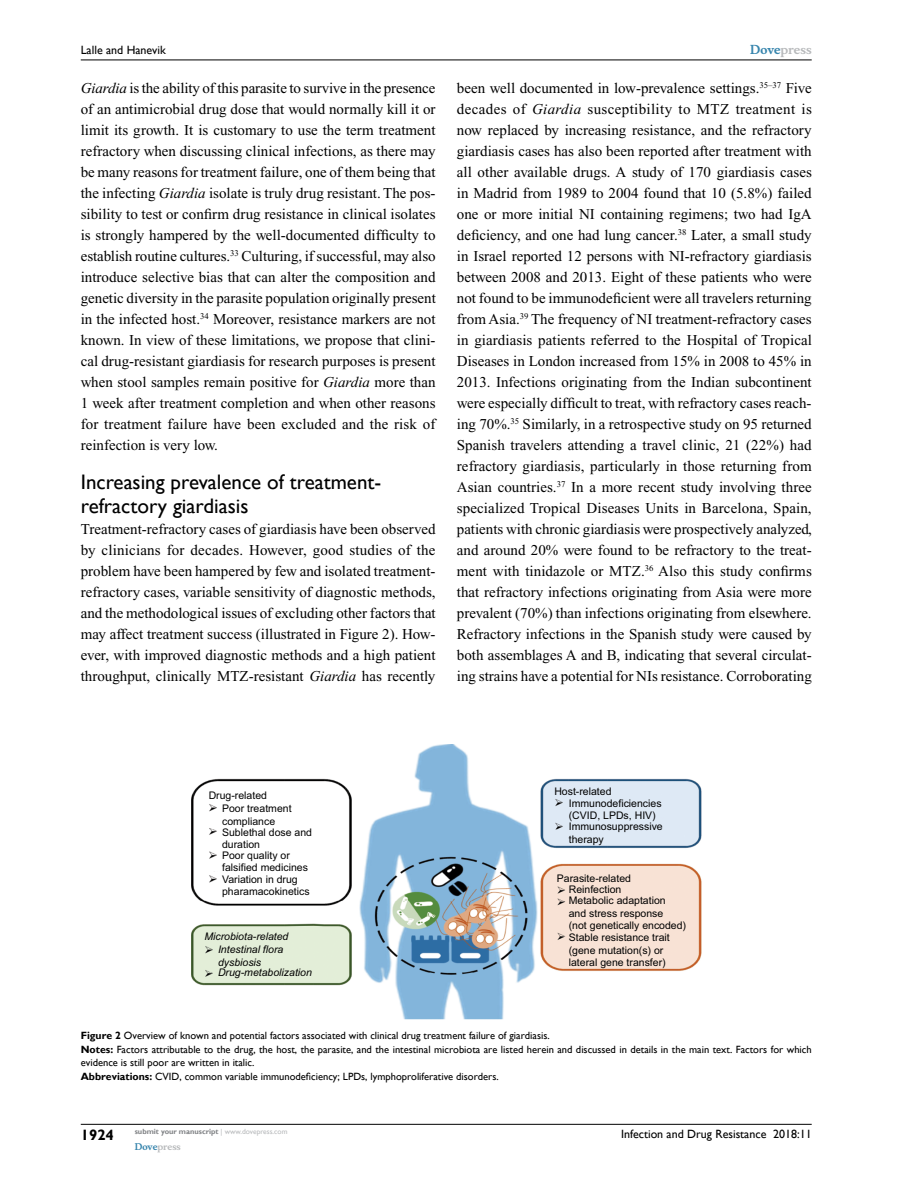
<style>
.page{position:relative;width:918px;height:1188px;background:#fff}
.page>*{position:absolute;margin:0;border:0;box-sizing:border-box;transform-origin:0 0}
.t1{font:21px/24px "Gill Sans";color:#000}
.t2{font:15px/21px "Times New Roman";color:#000;text-align:justify}
.t3{font:700 15px "Gill Sans";color:#000}
.t4{font:12px "Gill Sans";color:#000}
.t5{font:700 12px "Musee";color:#b8babc}
.t6{font:10.5px/13.5px "Gill Sans";color:#000}
.t7{font:10.5px/12.5px "Arial";color:#000}
.t8{font:italic 10.5px/12.8px "Arial";color:#000}
.t9{font:700 9px "Musee";color:#b8babc}
.t10{font:700 7.5px "Gill Sans";color:#808285}
.s1{font-style:italic}
.s2{color:#3785ad}
.s3{font-weight:700}
.s4{font-weight:400;color:#b8babc}
</style>
<div class="page">
<hr style="left:81px;top:1124px;width:731px;height:1px;background:#000">
<hr style="left:81px;top:60px;width:731px;height:1px;background:#000">
<img style="left:191px;top:744px;width:510px;height:276px">
<p class="t4" style="left:81px;top:43px;width:86px">Lalle and Hanevik</p>
<p class="t2" style="left:81px;top:77px;width:357px"><span class="s1">Giardia</span> is the ability of this parasite to survive in the presence of an antimicrobial drug dose that would normally kill it or limit its growth. It is customary to use the term treatment refractory when discussing clinical infections, as there may be many reasons for treatment failure, one of them being that the infecting <span class="s1">Giardia</span> isolate is truly drug resistant. The pos&shy;sibility to test or confirm drug resistance in clinical isolates is strongly hampered by the well-documented difficulty to establish routine cultures.<sup>33</sup> Culturing, if successful, may also introduce selective bias that can alter the composition and genetic diversity in the parasite population originally present in the infected host.<sup>34</sup> Moreover, resistance markers are not known. In view of these limitations, we propose that clini&shy;cal drug-resistant giardiasis for research purposes is present when stool samples remain positive for <span class="s1">Giardia</span> more than 1 week after treatment completion and when other reasons for treatment failure have been excluded and the risk of reinfection is very low.</p>
<h1 class="t1" style="left:81px;top:470px;width:302px">Increasing prevalence of treatment&shy;refractory giardiasis</h1>
<p class="t2" style="left:81px;top:518px;width:357px">Treatment-refractory cases of giardiasis have been observed by clinicians for decades. However, good studies of the problem have been hampered by few and isolated treatment&shy;refractory cases, variable sensitivity of diagnostic methods, and the methodological issues of excluding other factors that may affect treatment success (illustrated in Figure 2). How&shy;ever, with improved diagnostic methods and a high patient throughput, clinically MTZ-resistant <span class="s1">Giardia</span> has recently</p>
<p class="t5" style="left:750px;top:43px;width:63px"><span class="s2">Dove</span>press</p>
<p class="t2" style="left:457px;top:77px;width:357px">been well documented in low-prevalence settings.<sup>35–37</sup> Five decades of <span class="s1">Giardia</span> susceptibility to MTZ treatment is now replaced by increasing resistance, and the refractory giardiasis cases has also been reported after treatment with all other available drugs. A study of 170 giardiasis cases in Madrid from 1989 to 2004 found that 10 (5.8%) failed one or more initial NI containing regimens; two had IgA deficiency, and one had lung cancer.<sup>38</sup> Later, a small study in Israel reported 12 persons with NI-refractory giardiasis between 2008 and 2013. Eight of these patients who were not found to be immunodeficient were all travelers returning from Asia.<sup>39</sup> The frequency of NI treatment-refractory cases in giardiasis patients referred to the Hospital of Tropical Diseases in London increased from 15% in 2008 to 45% in 2013. Infections originating from the Indian subcontinent were especially difficult to treat, with refractory cases reach&shy;ing 70%.<sup>35</sup> Similarly, in a retrospective study on 95 returned Spanish travelers attending a travel clinic, 21 (22%) had refractory giardiasis, particularly in those returning from Asian countries.<sup>37</sup> In a more recent study involving three specialized Tropical Diseases Units in Barcelona, Spain, patients with chronic giardiasis were prospectively analyzed, and around 20% were found to be refractory to the treat&shy;ment with tinidazole or MTZ.<sup>36</sup> Also this study confirms that refractory infections originating from Asia were more prevalent (70%) than infections originating from elsewhere.<br>Refractory infections in the Spanish study were caused by both assemblages A and B, indicating that several circulat&shy;ing strains have a potential for NIs resistance. Corroborating</p>
<p class="t7" style="left:222px;top:789px;width:71px;text-indent:-13px">Drug-related<br>Poor treatment compliance</p>
<p class="t7" style="left:569px;top:785px;width:94px;text-indent:-14px">Host-related<br>Immunodeficiencies (CVID, LPDs, HIV)</p>
<p class="t7" style="left:569px;top:820px;width:95px">Immunosuppressive therapy</p>
<p class="t7" style="left:222px;top:826px;width:91px">Sublethal dose and duration</p>
<p class="t7" style="left:222px;top:849px;width:87px">Poor quality or falsified medicines</p>
<p class="t7" style="left:222px;top:872px;width:89px">Variation in drug pharamacokinetics</p>
<p class="t8" style="left:218px;top:931px;width:72px;text-indent:-14px">Microbiota-related<br>Intestinal flora dysbiosis</p>
<p class="t8" style="left:218px;top:966px;width:95px">Drug-metabolization</p>
<p class="t7" style="left:569px;top:873px;width:98px;line-height:10.8px;text-indent:-12px">Parasite-related<br>Reinfection<br>Metabolic adaptation</p>
<p class="t7" style="left:569px;top:907px;width:119px">and stress response<br>(not genetically encoded)<br>Stable resistance trait (gene mutation(s) or lateral gene transfer)</p>
<p class="t6" style="left:81px;top:1029px;width:732px"><span class="s3">Figure 2</span> Overview of known and potential factors associated with clinical drug treatment failure of giardiasis.<br><span class="s3">Notes:</span> Factors attributable to the drug, the host, the parasite, and the intestinal microbiota are listed herein and discussed in details in the main text. Factors for which evidence is still poor are written in italic.<br><span class="s3">Abbreviations:</span> CVID, common variable immunodeficiency; LPDs, lymphoproliferative disorders.</p>
<p class="t3" style="left:81px;top:1126px;width:35px">1924</p>
<p class="t10" style="left:135px;top:1127px;width:154px">submit your manuscript <span class="s4">| www.dovepress.com</span></p>
<p class="t9" style="left:135px;top:1141px;width:48px"><span class="s2">Dove</span>press</p>
<p class="t4" style="left:621px;top:1127px;width:192px">Infection and Drug Resistance 2018:11</p>
</div>
